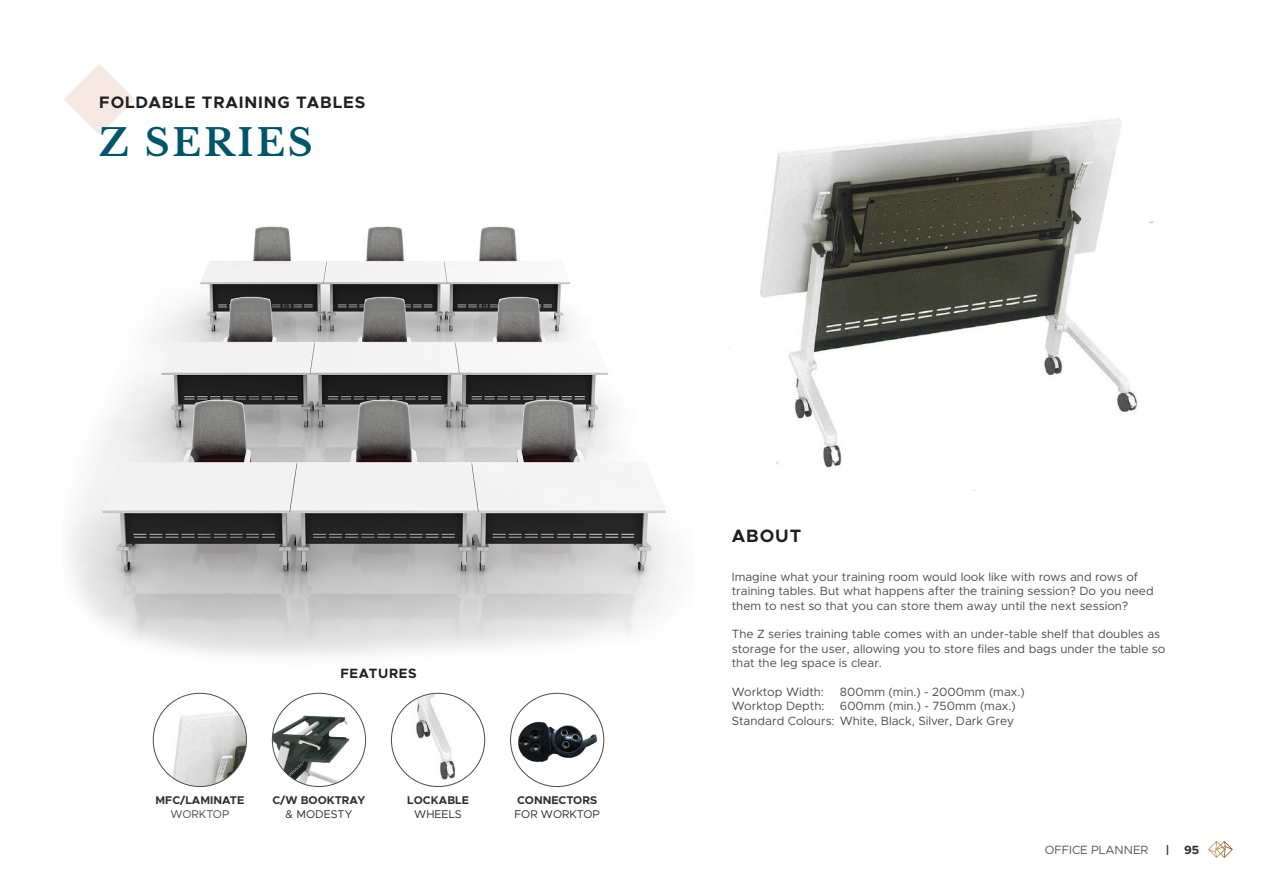
<style>
.page{position:relative;width:1263px;height:893px;background:#fff}
.page>*{position:absolute;margin:0;border:0;box-sizing:border-box;transform-origin:0 0}
.Body_Text_-_Align_Le{font:700 37.5px "Libre Baskerville";letter-spacing:.075em;color:#00556a}
.Body_Text_-_Align_Le-2{font:700 18px "Metropolis";letter-spacing:.05em;color:#231f20}
.Body_Text_-_Align_Le-3{font:700 16.65px "Metropolis";letter-spacing:.05em;color:#231f20}
.Body_Text_-_Align_Le-4{font:700 13.5px "Metropolis";letter-spacing:.05em;color:#231f20}
.t1{font:12px/14.4px "Metropolis";color:#4b4c4d}
.t2{font:12px "Metropolis";color:#57585a}
.t3{font:700 12px "Metropolis";color:#312f30}
.t4{font:700 11.25px "Metropolis";color:#312f30}
.t5{font:11.25px "Metropolis";color:#312f30}
.t6{font:11.25px "Metropolis";color:#4b4c4d}
</style>
<div class="page">
<img style="left:69px;top:226px;width:602px;height:468px">
<img style="left:728px;top:118px;width:426px;height:350px">
<svg style="left:1208px;top:841px;width:25px;height:17px"></svg>
<svg style="left:64px;top:64px;width:71px;height:71px"></svg>
<img style="left:153px;top:693px;width:93px;height:93px;border-radius:47px">
<img style="left:272px;top:693px;width:94px;height:93px;border-radius:47px">
<img style="left:391px;top:693px;width:94px;height:93px;border-radius:47px">
<img style="left:510px;top:693px;width:94px;height:93px;border-radius:47px">
<p class="Body_Text_-_Align_Le-3" style="left:99px;top:92px;width:268px">FOLDABLE TRAINING TABLES</p>
<p class="Body_Text_-_Align_Le" style="left:99px;top:120px;width:215px">Z SERIES</p>
<p class="Body_Text_-_Align_Le-4" style="left:340px;top:665px;width:78px">FEATURES</p>
<p class="t4" style="left:155px;top:793px;width:90px">MFC/LAMINATE</p>
<p class="t6" style="left:170px;top:807px;width:60px">WORKTOP</p>
<p class="t4" style="left:272px;top:793px;width:94px">C/W BOOKTRAY</p>
<p class="t5" style="left:286px;top:807px;width:68px">&amp; MODESTY</p>
<p class="t4" style="left:407px;top:793px;width:63px">LOCKABLE</p>
<p class="t5" style="left:414px;top:807px;width:49px">WHEELS</p>
<p class="t4" style="left:517px;top:793px;width:81px">CONNECTORS</p>
<p class="t5" style="left:514px;top:807px;width:87px">FOR WORKTOP</p>
<p class="Body_Text_-_Align_Le-2" style="left:732px;top:524px;width:71px">ABOUT</p>
<p class="t1" style="left:732px;top:569px;width:423px">Imagine what your training room would look like with rows and rows of training tables. But what happens after the training session? Do you need them to nest so that you can store them away until the next session?</p>
<p class="t1" style="left:732px;top:627px;width:435px">The Z series training table comes with an under-table shelf that doubles as storage for the user, allowing you to store files and bags under the table so that the leg space is clear.</p>
<p class="t1" style="left:732px;top:685px;width:94px">Worktop Width:</p>
<p class="t1" style="left:840px;top:685px;width:186px">800mm (min.) - 2000mm (max.)</p>
<p class="t1" style="left:732px;top:699px;width:94px">Worktop Depth:</p>
<p class="t1" style="left:732px;top:699px;width:285px;text-align:right">600mm (min.) - 750mm (max.)<br>Standard Colours: White, Black, Silver, Dark Grey</p>
<p class="t2" style="left:1045px;top:842px;width:105px">OFFICE PLANNER</p>
<p class="t3" style="left:1166px;top:842px;width:5px">|</p>
<p class="t3" style="left:1184px;top:842px;width:17px">95</p>
</div>
